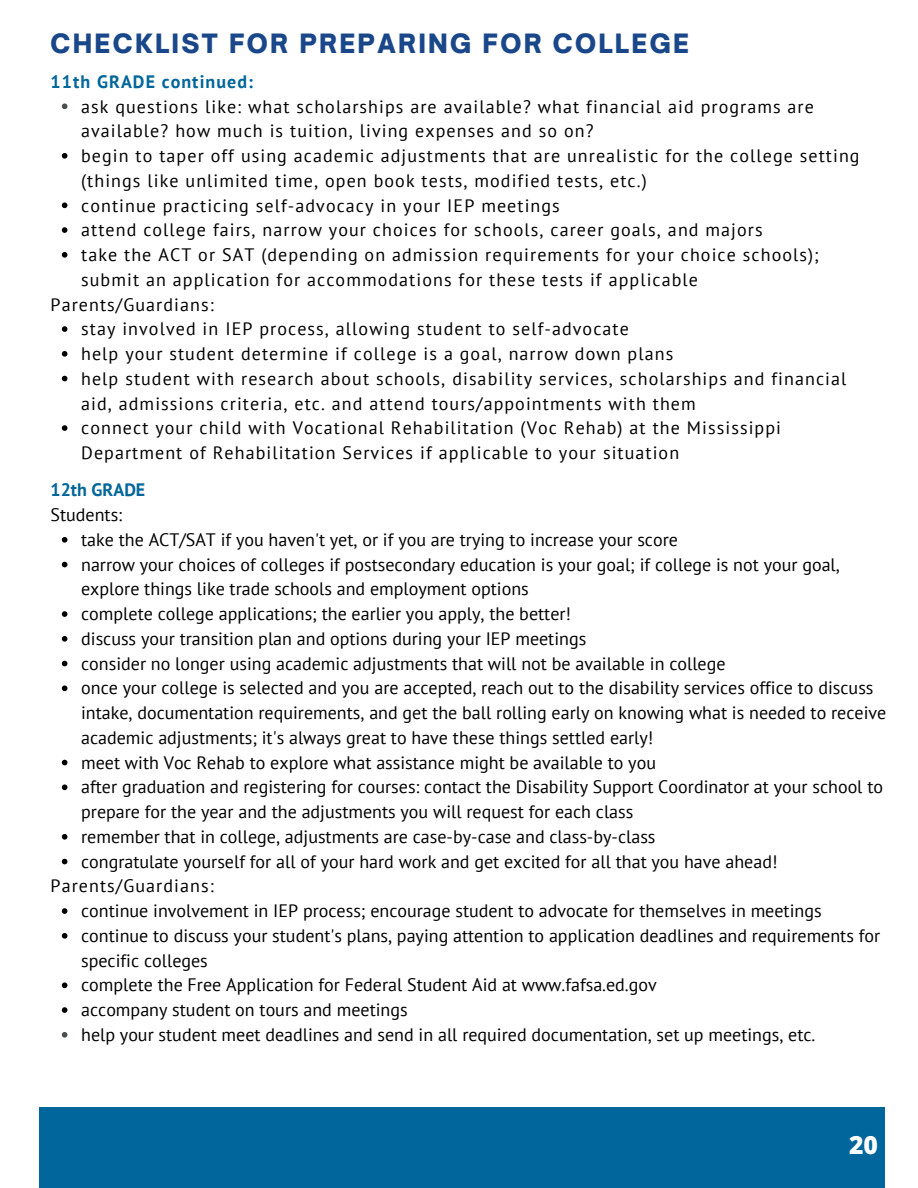
<style>
.page{position:relative;width:918px;height:1188px;background:#fff}
.page>*{position:absolute;margin:0;border:0;box-sizing:border-box;transform-origin:0 0}
.t1{font:900 25.5px "Open Sauce One";letter-spacing:.09em;color:#1a4789}
.t2{font:800 24.75px "Open Sans";color:#fff}
.t3{font:18px/24.8px "PT Sans";color:#000}
.t4{font:18px/24.8px "PT Sans";letter-spacing:.06em;color:#000}
.t5{font:700 18px "PT Sans";letter-spacing:.06em;color:#00669b}
.t6{font:700 18px "PT Sans";color:#00669b}
</style>
<div class="page">
<svg style="left:62px;top:537px;width:5px;height:6px"></svg>
<svg style="left:62px;top:562px;width:5px;height:5px"></svg>
<svg style="left:62px;top:611px;width:5px;height:6px"></svg>
<svg style="left:62px;top:636px;width:5px;height:6px"></svg>
<svg style="left:62px;top:661px;width:5px;height:5px"></svg>
<svg style="left:62px;top:685px;width:5px;height:6px"></svg>
<svg style="left:62px;top:760px;width:5px;height:5px"></svg>
<svg style="left:62px;top:784px;width:5px;height:6px"></svg>
<svg style="left:62px;top:834px;width:5px;height:6px"></svg>
<svg style="left:62px;top:859px;width:5px;height:5px"></svg>
<svg style="left:62px;top:908px;width:5px;height:6px"></svg>
<svg style="left:62px;top:933px;width:5px;height:6px"></svg>
<svg style="left:62px;top:982px;width:5px;height:6px"></svg>
<svg style="left:62px;top:1007px;width:5px;height:6px"></svg>
<svg style="left:62px;top:1032px;width:5px;height:6px"></svg>
<svg style="left:62px;top:104px;width:5px;height:5px"></svg>
<svg style="left:62px;top:153px;width:5px;height:6px"></svg>
<svg style="left:62px;top:203px;width:5px;height:5px"></svg>
<svg style="left:62px;top:227px;width:5px;height:6px"></svg>
<svg style="left:62px;top:252px;width:5px;height:6px"></svg>
<svg style="left:62px;top:326px;width:5px;height:6px"></svg>
<svg style="left:62px;top:351px;width:5px;height:6px"></svg>
<svg style="left:62px;top:376px;width:5px;height:5px"></svg>
<svg style="left:62px;top:425px;width:5px;height:6px"></svg>
<div style="left:39px;top:1107px;width:846px;height:81px;background:#00669b"></div>
<p class="t1" style="left:51px;top:28px;width:640px">CHECKLIST FOR PREPARING FOR COLLEGE</p>
<p class="t5" style="left:51px;top:69px;width:204px">11th GRADE continued:</p>
<p class="t4" style="left:81px;top:93px;width:734px">ask questions like: what scholarships are available? what financial aid programs are available? how much is tuition, living expenses and so on?</p>
<p class="t4" style="left:81px;top:143px;width:780px">begin to taper off using academic adjustments that are unrealistic for the college setting (things like unlimited time, open book tests, modified tests, etc.)</p>
<p class="t4" style="left:81px;top:192px;width:480px">continue practicing self-advocacy in your IEP meetings</p>
<p class="t4" style="left:81px;top:217px;width:683px">attend college fairs, narrow your choices for schools, career goals, and majors</p>
<p class="t4" style="left:81px;top:242px;width:739px">take the ACT or SAT (depending on admission requirements for your choice schools); submit an application for accommodations for these tests if applicable</p>
<p class="t4" style="left:81px;top:316px;width:549px">stay involved in IEP process, allowing student to self-advocate</p>
<p class="t4" style="left:81px;top:341px;width:594px">help your student determine if college is a goal, narrow down plans</p>
<p class="t4" style="left:81px;top:366px;width:767px">help student with research about schools, disability services, scholarships and financial aid, admissions criteria, etc. and attend tours/appointments with them</p>
<p class="t4" style="left:81px;top:415px;width:701px">connect your child with Vocational Rehabilitation (Voc Rehab) at the Mississippi<br>Department of Rehabilitation Services if applicable to your situation</p>
<p class="t4" style="left:51px;top:291px;width:165px">Parents/Guardians:</p>
<p class="t6" style="left:51px;top:478px;width:96px">12th GRADE</p>
<p class="t3" style="left:51px;top:502px;width:73px">Students:</p>
<p class="t3" style="left:81px;top:527px;width:598px">take the ACT/SAT if you haven't yet, or if you are trying to increase your score</p>
<p class="t3" style="left:81px;top:552px;width:760px">narrow your choices of colleges if postsecondary education is your goal; if college is not your goal, explore things like trade schools and employment options</p>
<p class="t3" style="left:81px;top:601px;width:491px">complete college applications; the earlier you apply, the better!</p>
<p class="t3" style="left:81px;top:626px;width:507px">discuss your transition plan and options during your IEP meetings</p>
<p class="t3" style="left:81px;top:651px;width:646px">consider no longer using academic adjustments that will not be available in college</p>
<p class="t3" style="left:81px;top:675px;width:807px">once your college is selected and you are accepted, reach out to the disability services office to discuss intake, documentation requirements, and get the ball rolling early on knowing what is needed to receive academic adjustments; it's always great to have these things settled early!</p>
<p class="t3" style="left:81px;top:750px;width:576px">meet with Voc Rehab to explore what assistance might be available to you</p>
<p class="t3" style="left:81px;top:774px;width:803px">after graduation and registering for courses: contact the Disability Support Coordinator at your school to prepare for the year and the adjustments you will request for each class</p>
<p class="t3" style="left:81px;top:824px;width:576px">remember that in college, adjustments are case-by-case and class-by-class</p>
<p class="t3" style="left:81px;top:849px;width:698px">congratulate yourself for all of your hard work and get excited for all that you have ahead!</p>
<p class="t3" style="left:81px;top:898px;width:742px">continue involvement in IEP process; encourage student to advocate for themselves in meetings</p>
<p class="t3" style="left:81px;top:923px;width:801px">continue to discuss your student's plans, paying attention to application deadlines and requirements for specific colleges</p>
<p class="t3" style="left:81px;top:972px;width:577px">complete the Free Application for Federal Student Aid at www.fafsa.ed.gov</p>
<p class="t3" style="left:81px;top:997px;width:328px">accompany student on tours and meetings</p>
<p class="t3" style="left:81px;top:1022px;width:736px">help your student meet deadlines and send in all required documentation, set up meetings, etc.</p>
<p class="t4" style="left:51px;top:873px;width:165px">Parents/Guardians:</p>
<p class="t2" style="left:849px;top:1128px;width:30px">20</p>
</div>
